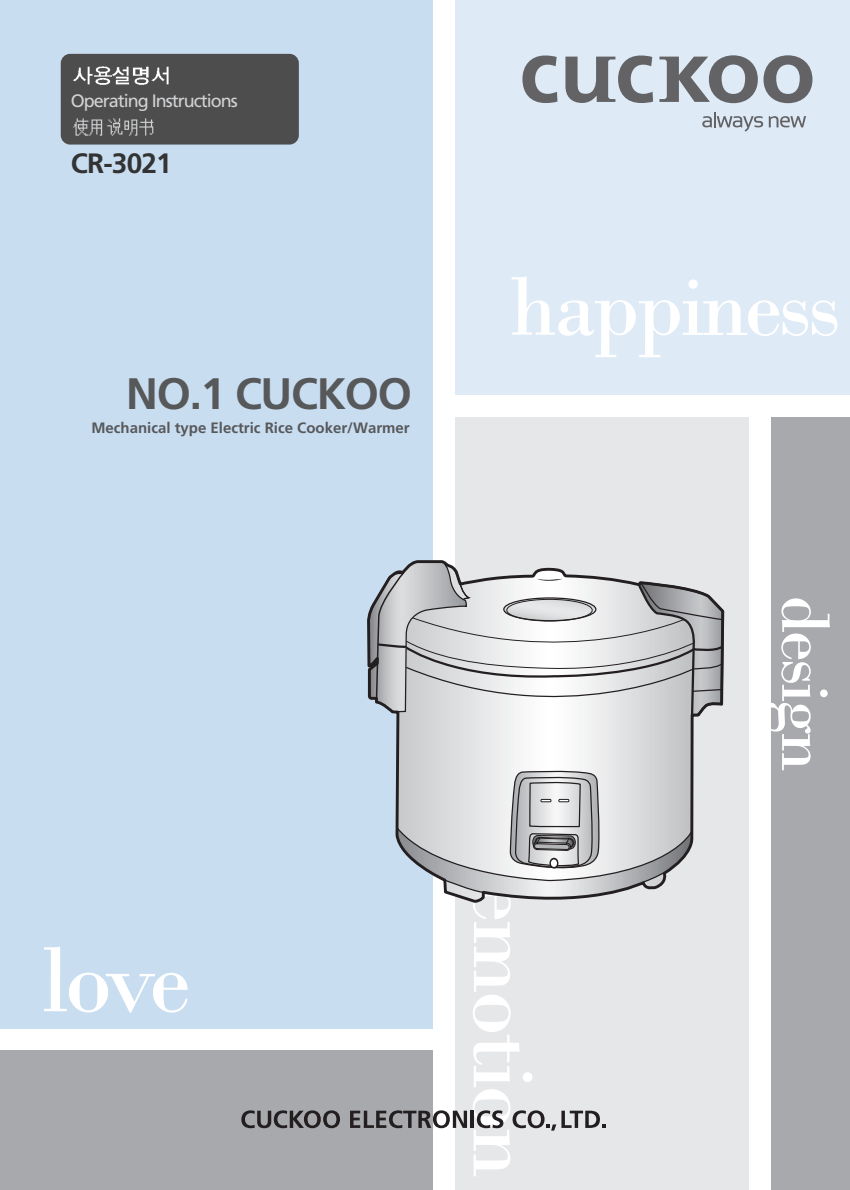
<style>
.page{position:relative;width:850px;height:1190px;background:#fff}
.page>*{position:absolute;margin:0;border:0;box-sizing:border-box;transform-origin:0 0}
.t1{font:700 44px "Frutiger";letter-spacing:-.03em;color:#57585a}
.t2{font:700 28px "Frutiger";letter-spacing:-.03em;color:#333}
.t3{font:18px "Frutiger";letter-spacing:-.055em;color:#d1d2d4}
.t4{font:700 15px "Frutiger";color:#57585a}
</style>
<div class="page">
<div style="left:0;top:0;width:433px;height:1028px;background:#c9ddf1"></div>
<div style="left:0;top:1051px;width:433px;height:139px;background:#a8a9ad"></div>
<div style="left:455px;top:0;width:395px;height:395px;background:#deeaf6"></div>
<div style="left:455px;top:417px;width:293px;height:773px;background:#e6e7e9"></div>
<div style="left:771px;top:417px;width:79px;height:773px;background:#a8a9ad"></div>
<svg style="left:44px;top:947px;width:144px;height:66px"></svg>
<svg style="left:512px;top:277px;width:325px;height:80px"></svg>
<svg style="left:771px;top:598px;width:59px;height:172px"></svg>
<svg style="left:241px;top:1110px;width:99px;height:18px"></svg>
<svg style="left:350px;top:560px;width:374px;height:616px"></svg>
<svg style="left:522px;top:56px;width:35px;height:47px"></svg>
<svg style="left:764px;top:55px;width:48px;height:48px"></svg>
<svg style="left:565px;top:56px;width:88px;height:47px"></svg>
<svg style="left:659px;top:55px;width:99px;height:48px"></svg>
<svg style="left:702px;top:112px;width:61px;height:20px"></svg>
<svg style="left:769px;top:116px;width:37px;height:11px"></svg>
<div style="left:61px;top:54px;width:238px;height:91px;background:#4d4d4d;border-radius:9px"></div>
<img style="left:73px;top:66px;width:19px;height:19px">
<img style="left:92px;top:66px;width:18px;height:19px">
<img style="left:110px;top:66px;width:20px;height:19px">
<img style="left:132px;top:66px;width:17px;height:19px">
<img style="left:151px;top:66px;width:18px;height:19px">
<img style="left:73px;top:118px;width:15px;height:18px">
<img style="left:88px;top:119px;width:15px;height:17px">
<img style="left:107px;top:118px;width:15px;height:18px">
<img style="left:122px;top:119px;width:16px;height:17px">
<img style="left:139px;top:118px;width:15px;height:18px">
<p class="t3" style="left:71px;top:93px;width:168px">Operating Instructions</p>
<h2 class="t2" style="left:71px;top:152px;width:103px">CR-3021</h2>
<h1 class="t1" style="left:126px;top:376px;width:287px">NO.1 CUCKOO</h1>
<p class="t4" style="left:91px;top:422px;width:320px">Mechanical type Electric Rice Cooker/Warmer</p>
</div>
